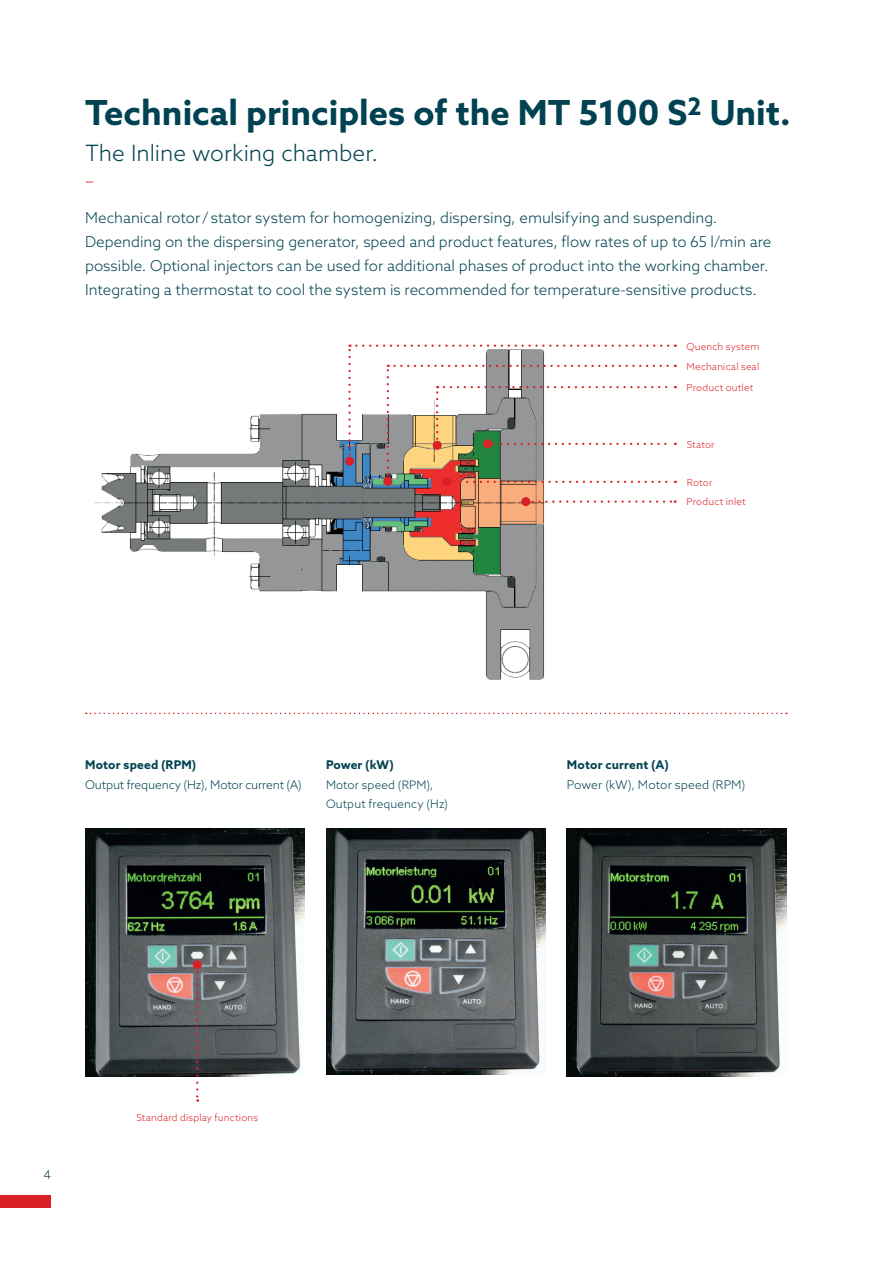
<style>
.page{position:relative;width:893px;height:1263px;background:#fff}
.page>*{position:absolute;margin:0;border:0;box-sizing:border-box;transform-origin:0 0}
.t1{font:700 34.5px "Azo Sans";color:#004251}
.t2{font:300 22.5px "Azo Sans";color:#004251}
.t3{font:300 18px "Azo Sans";color:#da2128}
.t4{font:300 15px/24px "Azo Sans";color:#004251}
.t5{font:300 12px "Azo Sans";letter-spacing:-.005em;color:#004251}
.t6{font:700 12px "Azo Sans";letter-spacing:.015em;color:#004251}
.t7{font:300 11.7px/19.5px "Azo Sans";letter-spacing:.015em;color:#004251}
.t8{font:300 9.75px/19.8px "Azo Sans";letter-spacing:.02em;color:#da2128}
</style>
<div class="page">
<div style="left:0;top:1195px;width:51px;height:13px;background:#da2128"></div>
<svg style="left:86px;top:713px;width:701px;height:1px"></svg>
<img style="left:95px;top:413px;width:460px;height:267px">
<div style="left:383px;top:477px;width:9px;height:9px;background:#da2128;border-radius:50%"></div>
<div style="left:345px;top:457px;width:9px;height:9px;background:#da2128;border-radius:50%"></div>
<svg style="left:348px;top:344px;width:328px;height:139px"></svg>
<div style="left:442px;top:477px;width:9px;height:9px;background:#da2128;border-radius:50%"></div>
<svg style="left:533px;top:500px;width:143px;height:3px"></svg>
<div style="left:521px;top:497px;width:9px;height:9px;background:#da2128;border-radius:50%"></div>
<img style="left:567px;top:828px;width:220px;height:248px">
<img style="left:85px;top:829px;width:220px;height:247px">
<img style="left:326px;top:828px;width:220px;height:246px">
<svg style="left:196px;top:969px;width:2px;height:132px"></svg>
<div style="left:193px;top:960px;width:9px;height:9px;background:#da2128;border-radius:50%"></div>
<h1 class="t1" style="left:85px;top:90px;width:707px">Technical principles of the MT 5100 S<sup>2</sup> Unit.</h1>
<h2 class="t2" style="left:85px;top:139px;width:295px">The Inline working chamber.</h2>
<p class="t3" style="left:85px;top:169px;width:10px">–</p>
<p class="t4" style="left:85px;top:205px;width:688px">Mechanical rotor / stator system for homogenizing, dispersing, emulsifying and suspending.<br>Depending on the dispersing generator, speed and product features, flow rates of up to 65 l/min are possible. Optional injectors can be used for additional phases of product into the working chamber.<br>Integrating a thermostat to cool the system is recommended for temperature-sensitive products.</p>
<p class="t8" style="left:687px;top:336px;width:75px">Quench system</p>
<p class="t8" style="left:687px;top:356px;width:74px">Mechanical seal</p>
<p class="t8" style="left:687px;top:377px;width:68px">Product outlet</p>
<p class="t6" style="left:85px;top:757px;width:113px">Motor speed (RPM)</p>
<p class="t5" style="left:85px;top:777px;width:218px">Output frequency (Hz), Motor current (A)</p>
<p class="t6" style="left:326px;top:757px;width:70px">Power (kW)</p>
<p class="t7" style="left:326px;top:775px;width:124px">Motor speed (RPM),<br>Output frequency (Hz)</p>
<p class="t8" style="left:687px;top:434px;width:29px">Stator</p>
<p class="t8" style="left:687px;top:472px;width:61px">Rotor<br>Product inlet</p>
<p class="t6" style="left:567px;top:757px;width:103px">Motor current (A)</p>
<p class="t5" style="left:567px;top:777px;width:180px">Power (kW), Motor speed (RPM)</p>
<p class="t5" style="left:43px;top:1167px;width:9px">4</p>
<p class="t8" style="left:136px;top:1108px;width:123px">Standard display functions</p>
</div>
